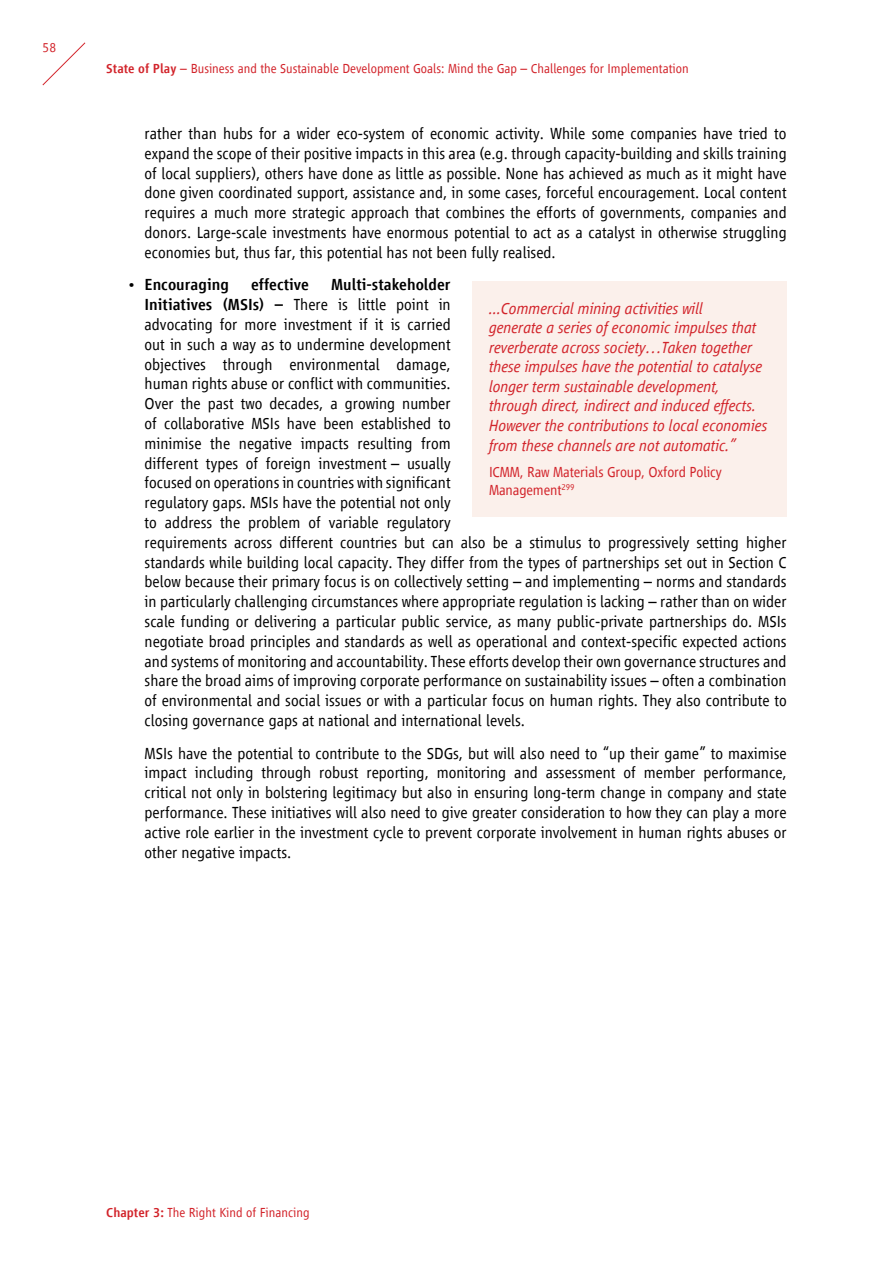
<style>
.page{position:relative;width:893px;height:1263px;background:#fff}
.page>*{position:absolute;margin:0;border:0;box-sizing:border-box;transform-origin:0 0}
.t1{font:300 16.5px/19.8px "Vialog LT Com";color:#000;text-align:justify}
.t2{font:italic 300 16.5px/19.5px "Vialog LT Com";letter-spacing:-.01em;color:#d2232a}
.t3{font:500 16.5px "Vialog LT Com";color:#000}
.t4{font:300 15px/18px "Vialog LT Com";letter-spacing:-.01em;color:#d2232a}
.t5{font:300 13.5px "Vialog LT Com";color:#d2232a}
.s1{font-weight:500}
.s2{font-weight:300}
</style>
<div class="page">
<svg style="left:42px;top:42px;width:44px;height:44px"></svg>
<div style="left:472px;top:281px;width:315px;height:235px;background:#fbf0eb"></div>
<p class="t5" style="left:43px;top:40px;width:15px">58</p>
<p class="t5" style="left:106px;top:61px;width:584px"><span class="s1">State of Play</span> – Business and the Sustainable Development Goals: Mind the Gap – Challenges for Implementation</p>
<p class="t1" style="left:145px;top:124px;width:644px">rather than hubs for a wider eco-system of economic activity. While some companies have tried to expand the scope of their positive impacts in this area (e.g. through capacity-building and skills training of local suppliers), others have done as little as possible. None has achieved as much as it might have done given coordinated support, assistance and, in some cases, forceful encouragement. Local content requires a much more strategic approach that combines the efforts of governments, companies and donors. Large-scale investments have enormous potential to act as a catalyst in otherwise struggling economies but, thus far, this potential has not been fully realised.</p>
<p class="t3" style="left:128px;top:276px;width:103px"><span class="s2">•</span> Encouraging</p>
<p class="t3" style="left:251px;top:276px;width:59px">effective</p>
<p class="t1" style="left:145px;top:275px;width:644px;text-align:left;text-indent:187px"><span class="s1">Multi-stakeholder<br>Initiatives (MSIs) –</span> There is little point in<br>advocating for more investment if it is carried<br>out in such a way as to undermine development<br>objectives through environmental damage,<br>human rights abuse or conflict with communities.<br>Over the past two decades, a growing number<br>of collaborative MSIs have been established to<br>minimise the negative impacts resulting from<br>different types of foreign investment – usually<br>focused on operations in countries with significant<br>regulatory gaps. MSIs have the potential not only<br>to address the problem of variable regulatory<br>requirements across different countries but can also be a stimulus to progressively setting higher standards while building local capacity. They differ from the types of partnerships set out in Section C below because their primary focus is on collectively setting – and implementing – norms and standards in particularly challenging circumstances where appropriate regulation is lacking – rather than on wider scale funding or delivering a particular public service, as many public-private partnerships do. MSIs negotiate broad principles and standards as well as operational and context-specific expected actions and systems of monitoring and accountability. These efforts develop their own governance structures and share the broad aims of improving corporate performance on sustainability issues – often a combination of environmental and social issues or with a particular focus on human rights. They also contribute to closing governance gaps at national and international levels.</p>
<p class="t1" style="left:145px;top:743px;width:644px">MSIs have the potential to contribute to the SDGs, but will also need to “up their game” to maximise impact including through robust reporting, monitoring and assessment of member performance, critical not only in bolstering legitimacy but also in ensuring long-term change in company and state performance. These initiatives will also need to give greater consideration to how they can play a more active role earlier in the investment cycle to prevent corporate involvement in human rights abuses or other negative impacts.</p>
<p class="t2" style="left:489px;top:299px;width:280px">...Commercial mining activities will<br>generate a series of economic impulses that reverberate across society…Taken together these impulses have the potential to catalyse longer term sustainable development, through direct, indirect and induced effects.<br>However the contributions to local economies from these channels are not automatic.”</p>
<p class="t4" style="left:489px;top:463px;width:234px">ICMM, Raw Materials Group, Oxford Policy<br>Management<sup>299</sup></p>
<p class="t5" style="left:106px;top:1205px;width:205px"><span class="s1">Chapter 3:</span> The Right Kind of Financing</p>
</div>
